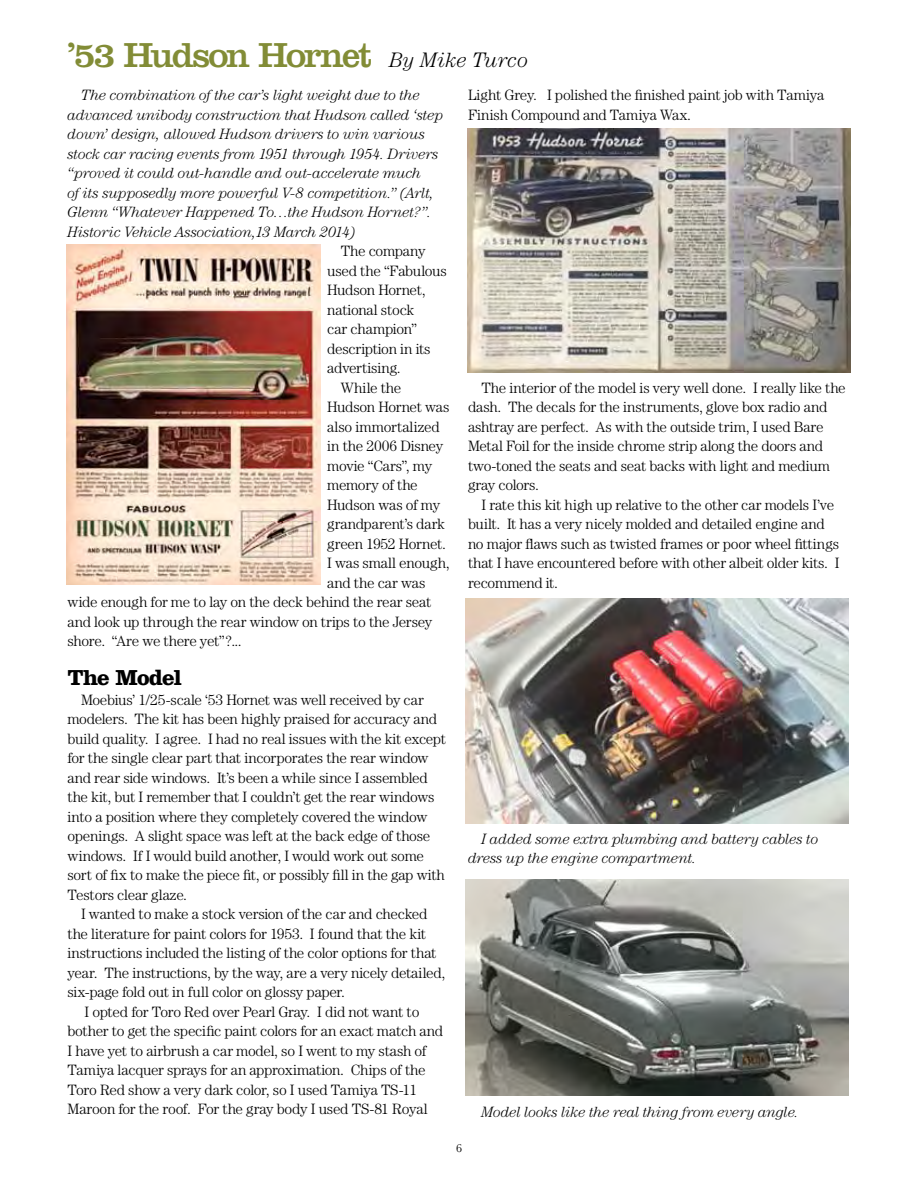
<style>
.page{position:relative;width:918px;height:1188px;background:#fff}
.page>*{position:absolute;margin:0;border:0;box-sizing:border-box;transform-origin:0 0}
.t1{font:36px "Clarendon";letter-spacing:-.065em;color:#828c36}
.t2{font:700 22.5px "Clarendon";color:#000}
.t3{font:300 15px/19.5px "Century";letter-spacing:-.02em;color:#000}
.t4{font:italic 300 15px/19.5px "Century";letter-spacing:-.015em;color:#000}
.t5{font:300 15px "Century";color:#000}
.t6{font:300 15px "Century";letter-spacing:.005em;color:#000}
.t7{font:12px "Baskerville";color:#000}
.s1{font-family:"Century";font-weight:300;font-style:italic;font-size:21px;color:#000}
</style>
<div class="page">
<img style="left:67px;top:244px;width:253px;height:341px">
<img style="left:468px;top:129px;width:383px;height:244px">
<img style="left:466px;top:598px;width:383px;height:226px">
<img style="left:466px;top:880px;width:383px;height:215px">
<h1 class="t1" style="left:68px;top:34px;width:462px">’53 Hudson Hornet <span class="s1">By Mike Turco</span></h1>
<p class="t4" style="left:68px;top:85px;width:377px;text-indent:14px">The combination of the car’s light weight due to the advanced unibody construction that Hudson called ‘step down’ design, allowed Hudson drivers to win various stock car racing events from 1951 through 1954. Drivers “proved it could out-handle and out-accelerate much<br>of its supposedly more powerful V-8 competition.” (Arlt, Glenn “Whatever Happened To…the Hudson Hornet?”.<br>Historic Vehicle Association,13 March 2014)</p>
<p class="t3" style="left:341px;top:241px;width:86px">The company</p>
<p class="t3" style="left:327px;top:261px;width:121px">used the “Fabulous</p>
<p class="t3" style="left:327px;top:280px;width:100px">Hudson Hornet,</p>
<p class="t3" style="left:327px;top:300px;width:89px">national stock</p>
<p class="t3" style="left:327px;top:319px;width:91px">car champion”</p>
<p class="t3" style="left:327px;top:339px;width:105px">description in its</p>
<p class="t3" style="left:327px;top:358px;width:75px">advertising.</p>
<p class="t6" style="left:341px;top:379px;width:62px">While the</p>
<p class="t3" style="left:327px;top:397px;width:124px">Hudson Hornet was</p>
<p class="t5" style="left:327px;top:418px;width:114px">also immortalized</p>
<p class="t3" style="left:327px;top:436px;width:117px">in the 2006 Disney</p>
<p class="t3" style="left:327px;top:456px;width:107px">movie “Cars”, my</p>
<p class="t3" style="left:327px;top:475px;width:92px">memory of the</p>
<p class="t3" style="left:327px;top:495px;width:115px">Hudson was of my</p>
<p class="t3" style="left:327px;top:514px;width:119px">grandparent’s dark</p>
<p class="t3" style="left:327px;top:534px;width:120px">green 1952 Hornet.</p>
<p class="t5" style="left:327px;top:555px;width:124px">I was small enough,</p>
<p class="t3" style="left:327px;top:573px;width:100px">and the car was</p>
<p class="t3" style="left:68px;top:592px;width:365px">wide enough for me to lay on the deck behind the rear seat</p>
<p class="t3" style="left:68px;top:612px;width:366px">and look up through the rear window on trips to the Jersey</p>
<p class="t3" style="left:68px;top:631px;width:176px">shore. “Are we there yet”?...</p>
<h2 class="t2" style="left:68px;top:664px;width:116px">The Model</h2>
<p class="t3" style="left:68px;top:690px;width:380px;text-indent:14px">Moebius’ 1/25-scale ‘53 Hornet was well received by car modelers. The kit has been highly praised for accuracy and build quality. I agree. I had no real issues with the kit except for the single clear part that incorporates the rear window and rear side windows. It’s been a while since I assembled the kit, but I remember that I couldn’t get the rear windows into a position where they completely covered the window openings. A slight space was left at the back edge of those windows. If I would build another, I would work out some sort of fix to make the piece fit, or possibly fill in the gap with Testors clear glaze.</p>
<p class="t3" style="left:81px;top:904px;width:348px">I wanted to make a stock version of the car and checked</p>
<p class="t3" style="left:68px;top:924px;width:360px">the literature for paint colors for 1953. I found that the kit</p>
<p class="t3" style="left:68px;top:943px;width:371px">instructions included the listing of the color options for that</p>
<p class="t3" style="left:68px;top:963px;width:379px">year. The instructions, by the way, are a very nicely detailed,</p>
<p class="t3" style="left:68px;top:982px;width:279px">six-page fold out in full color on glossy paper.</p>
<p class="t3" style="left:85px;top:1002px;width:336px">I opted for Toro Red over Pearl Gray. I did not want to</p>
<p class="t3" style="left:68px;top:1021px;width:377px">bother to get the specific paint colors for an exact match and</p>
<p class="t3" style="left:68px;top:1041px;width:361px">I have yet to airbrush a car model, so I went to my stash of</p>
<p class="t3" style="left:68px;top:1060px;width:360px">Tamiya lacquer sprays for an approximation. Chips of the</p>
<p class="t3" style="left:68px;top:1080px;width:351px">Toro Red show a very dark color, so I used Tamiya TS-11</p>
<p class="t3" style="left:68px;top:1099px;width:362px">Maroon for the roof. For the gray body I used TS-81 Royal</p>
<p class="t3" style="left:468px;top:85px;width:358px">Light Grey. I polished the finished paint job with Tamiya<br>Finish Compound and Tamiya Wax.</p>
<p class="t3" style="left:468px;top:378px;width:379px;text-indent:14px">The interior of the model is very well done. I really like the dash. The decals for the instruments, glove box radio and ashtray are perfect. As with the outside trim, I used Bare Metal Foil for the inside chrome strip along the doors and two-toned the seats and seat backs with light and medium gray colors.</p>
<p class="t3" style="left:468px;top:495px;width:373px;text-indent:14px">I rate this kit high up relative to the other car models I’ve built. It has a very nicely molded and detailed engine and no major flaws such as twisted frames or poor wheel fittings that I have encountered before with other albeit older kits. I recommend it.</p>
<p class="t4" style="left:468px;top:829px;width:352px;text-indent:14px">I added some extra plumbing and battery cables to dress up the engine compartment.</p>
<p class="t4" style="left:482px;top:1102px;width:319px">Model looks like the real thing from every angle.</p>
<p class="t7" style="left:456px;top:1141px;width:7px">6</p>
</div>
